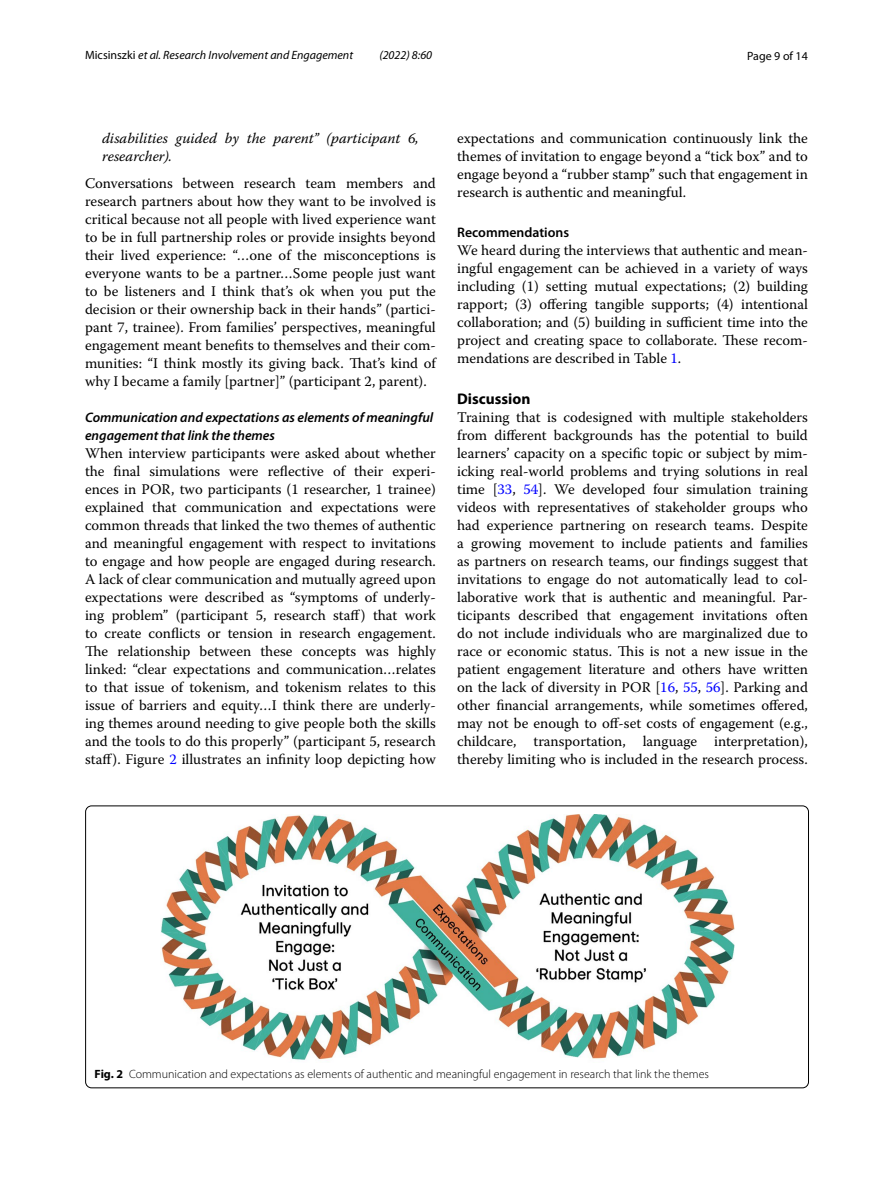
<style>
.page{position:relative;width:893px;height:1187px;background:#fff}
.page>*{position:absolute;margin:0;border:0;box-sizing:border-box;transform-origin:0 0}
.t1{font:700 15.45px "Myriad Pro";color:#000}
.t2{font:14.7px/18px "Warnock Pro";color:#000;text-align:justify}
.t3{font:italic 14.7px/18px "Warnock Pro";color:#000}
.t4{font:italic 600 13.8px/18px "Myriad Pro";color:#000}
.t5{font:600 13.8px "Myriad Pro";color:#000}
.t6{font:300 12px "Myriad Pro";color:#000}
.t7{font:italic 12px "Myriad Pro";color:#000}
.t8{font:12px "Myriad Pro";color:#000}
.s1{font-style:normal}
.s2{color:#00f}
.s3{font-weight:700}
</style>
<div class="page">
<img style="left:161px;top:814px;width:573px;height:246px">
<p class="t7" style="left:85px;top:48px;width:270px"><span class="s1">Micsinszki</span> et al. Research Involvement and Engagement</p>
<p class="t7" style="left:379px;top:48px;width:54px">(2022) 8:60</p>
<p class="t8" style="left:747px;top:48px;width:62px">Page 9 of 14</p>
<p class="t3" style="left:102px;top:128px;width:318px">disabilities guided by the parent” (participant 6, researcher).</p>
<p class="t2" style="left:85px;top:174px;width:352px">Conversations between research team members and research partners about how they want to be involved is critical because not all people with lived experience want to be in full partnership roles or provide insights beyond their lived experience: “…one of the misconceptions is everyone wants to be a partner…Some people just want to be listeners and I think that’s ok when you put the decision or their ownership back in their hands” (partici&shy;pant 7, trainee). From families’ perspectives, meaningful engagement meant benefits to themselves and their com&shy;munities: “I think mostly its giving back. That’s kind of why I became a family [partner]” (participant 2, parent).</p>
<p class="t4" style="left:85px;top:408px;width:350px">Communication and expectations as elements of meaningful engagement that link the themes</p>
<p class="t2" style="left:85px;top:444px;width:352px">When interview participants were asked about whether the final simulations were reflective of their experi&shy;ences in POR, two participants (1 researcher, 1 trainee) explained that communication and expectations were common threads that linked the two themes of authentic and meaningful engagement with respect to invitations to engage and how people are engaged during research.<br>A lack of clear communication and mutually agreed upon expectations were described as “symptoms of underly&shy;ing problem” (participant 5, research staff) that work to create conflicts or tension in research engagement.<br>The relationship between these concepts was highly linked: “clear expectations and communication…relates to that issue of tokenism, and tokenism relates to this issue of barriers and equity…I think there are underly&shy;ing themes around needing to give people both the skills and the tools to do this properly” (participant 5, research staff). Figure <span class="s2">2</span> illustrates an infinity loop depicting how</p>
<p class="t2" style="left:457px;top:128px;width:352px">expectations and communication continuously link the themes of invitation to engage beyond a “tick box” and to engage beyond a “rubber stamp” such that engagement in research is authentic and meaningful.</p>
<p class="t5" style="left:457px;top:224px;width:114px">Recommendations</p>
<p class="t2" style="left:457px;top:241px;width:352px">We heard during the interviews that authentic and mean&shy;ingful engagement can be achieved in a variety of ways including (1) setting mutual expectations; (2) building rapport; (3) offering tangible supports; (4) intentional collaboration; and (5) building in sufficient time into the project and creating space to collaborate. These recom&shy;mendations are described in Table <span class="s2">1</span>.</p>
<p class="t1" style="left:457px;top:389px;width:75px">Discussion</p>
<p class="t2" style="left:457px;top:408px;width:352px">Training that is codesigned with multiple stakeholders from different backgrounds has the potential to build learners’ capacity on a specific topic or subject by mim&shy;icking real-world problems and trying solutions in real time [<span class="s2">33</span>, <span class="s2">54</span>]. We developed four simulation training videos with representatives of stakeholder groups who had experience partnering on research teams. Despite a growing movement to include patients and families as partners on research teams, our findings suggest that invitations to engage do not automatically lead to col&shy;laborative work that is authentic and meaningful. Par&shy;ticipants described that engagement invitations often do not include individuals who are marginalized due to race or economic status. This is not a new issue in the patient engagement literature and others have written on the lack of diversity in POR [<span class="s2">16</span>, <span class="s2">55</span>, <span class="s2">56</span>]. Parking and other financial arrangements, while sometimes offered, may not be enough to off-set costs of engagement (e.g., childcare, transportation, language interpretation), thereby limiting who is included in the research process.</p>
<p class="t6" style="left:95px;top:1066px;width:616px"><span class="s3">Fig. 2</span> Communication and expectations as elements of authentic and meaningful engagement in research that link the themes</p>
</div>
